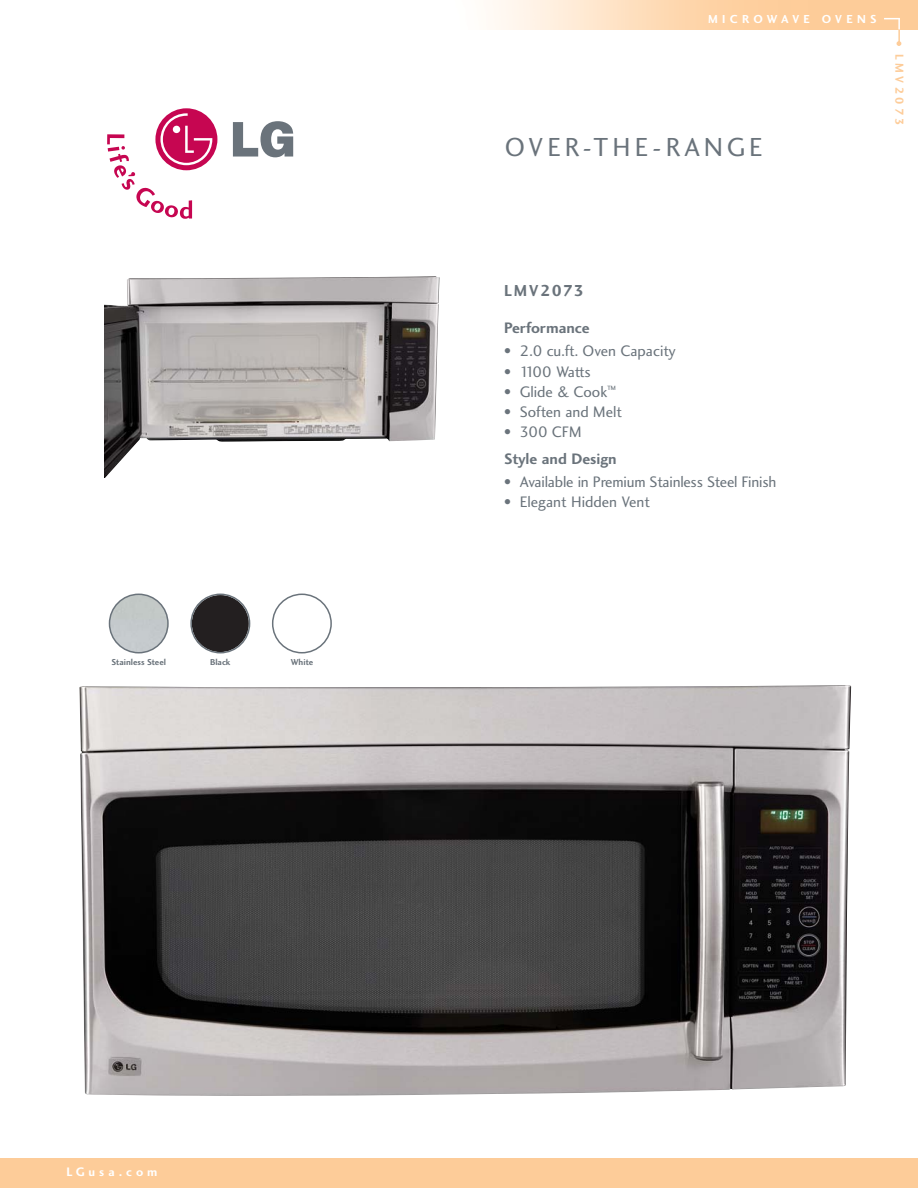
<style>
.page{position:relative;width:918px;height:1188px;background:#fff}
.page>*{position:absolute;margin:0;border:0;box-sizing:border-box;transform-origin:0 0}
.t1{font:27px "Charlotte Sans Book Plain";letter-spacing:.15em;color:#6a737b}
.t2{font:16.5px "Charlotte Sans Bold Plain";letter-spacing:.105em;color:#6a737b}
.t3{font:15.75px "Charlotte Sans Book Plain";letter-spacing:-.005em;color:#6a737b}
.t4{font:15.75px "Charlotte Sans Bold Plain";color:#6a737b}
.t5{font:15.75px "Charlotte Sans Book Plain";letter-spacing:-.075em;color:#6a737b}
.t6{font:12.75px "Charlotte Sans Bold Plain";letter-spacing:.315em;color:#fff}
.t7{font:12px "Charlotte Sans Bold Plain";letter-spacing:.365em;color:#fff}
.t8{font:12px "Charlotte Sans Bold Plain";letter-spacing:.29em;color:#fdcc99}
.t9{font:9px "Charlotte Sans Bold Plain";color:#6a737b}
</style>
<div class="page">
<img style="left:104px;top:276px;width:336px;height:201px">
<img style="left:79px;top:685px;width:772px;height:411px">
<svg style="left:233px;top:121px;width:60px;height:36px"></svg>
<div style="left:155px;top:108px;width:62px;height:62px;background:#c60651;border-radius:50%"></div>
<svg style="left:107px;top:113px;width:105px;height:106px"></svg>
<div style="left:0;top:1158px;width:918px;height:30px;background:#fdcc99"></div>
<svg style="left:884px;top:18px;width:17px;height:28px"></svg>
<svg style="left:109px;top:594px;width:60px;height:59px"></svg>
<svg style="left:190px;top:594px;width:60px;height:59px"></svg>
<svg style="left:272px;top:594px;width:60px;height:59px"></svg>
<p class="t9" style="left:111px;top:659px;width:56px">Stainless Steel</p>
<p class="t9" style="left:210px;top:659px;width:22px">Black</p>
<p class="t9" style="left:291px;top:659px;width:24px">White</p>
<p class="t7" style="left:708px;top:14px;width:170px">MICROWAVE OVENS</p>
<h1 class="t1" style="left:505px;top:137px;width:259px">OVER-THE-RANGE</h1>
<p class="t8" style="left:904px;top:54px;width:73px;rotate:90deg">LMV2073</p>
<p class="t2" style="left:504px;top:284px;width:81px">LMV2073</p>
<p class="t4" style="left:504px;top:322px;width:87px">Performance</p>
<p class="t3" style="left:504px;top:345px;width:173px">• 2.0 cu.ft. Oven Capacity</p>
<p class="t5" style="left:504px;top:365px;width:88px">• 1100 Watts</p>
<p class="t3" style="left:504px;top:385px;width:114px">• Glide &amp; Cook<sup>™</sup></p>
<p class="t3" style="left:504px;top:406px;width:119px">• Soften and Melt</p>
<p class="t3" style="left:504px;top:426px;width:79px">• 300 CFM</p>
<p class="t4" style="left:504px;top:452px;width:114px">Style and Design</p>
<p class="t3" style="left:504px;top:476px;width:274px">• Available in Premium Stainless Steel Finish</p>
<p class="t3" style="left:504px;top:496px;width:147px">• Elegant Hidden Vent</p>
<p class="t6" style="left:66px;top:1167px;width:93px">LGusa.com</p>
</div>
